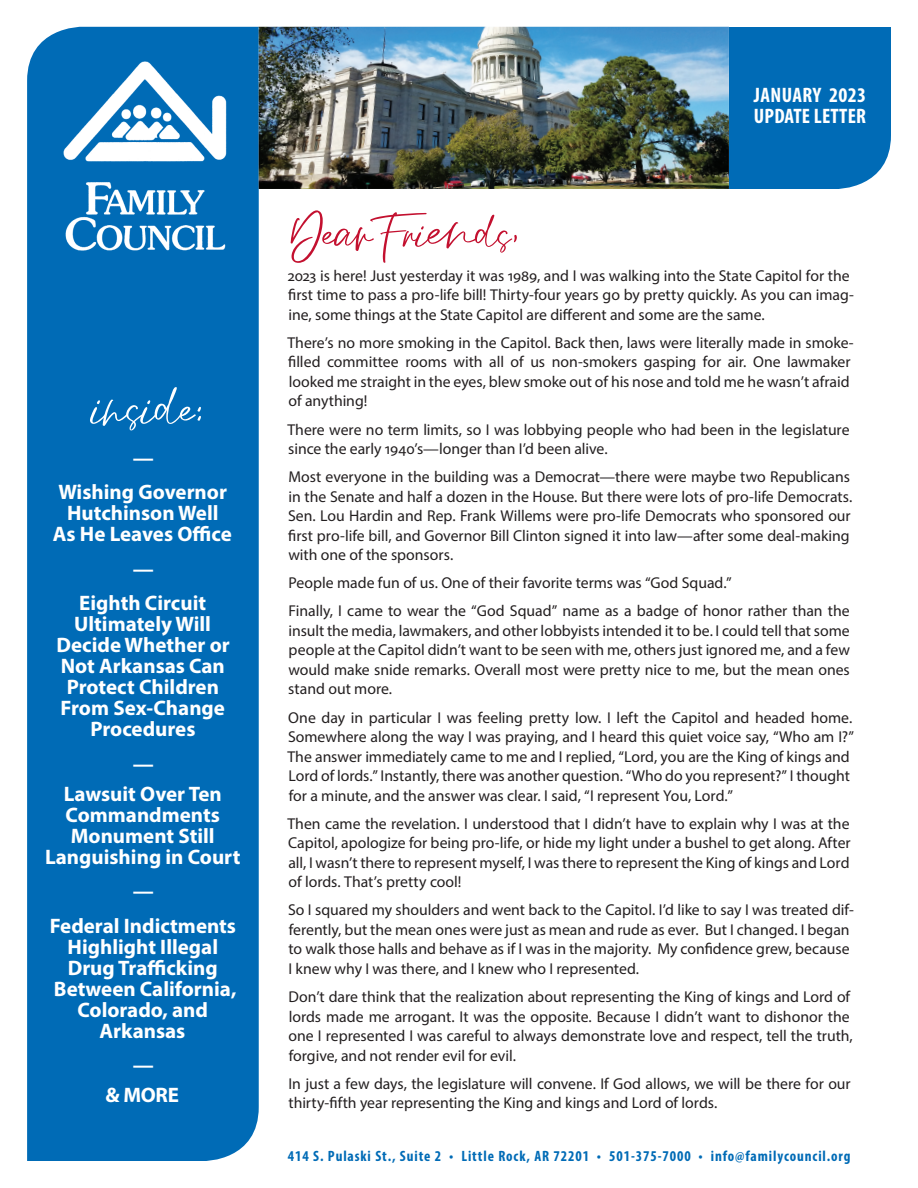
<style>
.page{position:relative;width:918px;height:1188px;background:#fff}
.page>*{position:absolute;margin:0;border:0;box-sizing:border-box;transform-origin:0 0}
.t1{font:60px "Strings";color:#fff}
.t2{font:52.5px "Strings";color:#c3102f}
.t3{font:700 21px/21px "Myriad Pro";color:#fff;text-align:center}
.t4{font:700 condensed 21px/21px "Myriad Pro";letter-spacing:.015em;color:#fff}
.t5{font:15.75px/19.5px "Myriad Pro";letter-spacing:-.005em;color:#231f20}
.t6{font:700 condensed 15px "Myriad Pro";letter-spacing:.06em;color:#006bb6}
</style>
<div class="page">
<div style="left:27px;top:27px;width:232px;height:1134px;background:#006bb6"></div>
<div style="left:729px;top:27px;width:162px;height:162px;background:#006bb6"></div>
<img style="left:43px;top:48px;width:200px;height:214px">
<img style="left:259px;top:27px;width:470px;height:162px">
<h1 class="t1" style="left:92px;top:373px;width:115px">inside:</h1>
<h3 class="t3" style="left:59px;top:440px;width:170px;line-height:34.5px">—<br>Wishing Governor</h3>
<h3 class="t3" style="left:53px;top:502px;width:181px">Hutchinson Well<br>As He Leaves Office</h3>
<h3 class="t3" style="left:79px;top:551px;width:128px;line-height:34.5px">—<br>Eighth Circuit</h3>
<h3 class="t3" style="left:57px;top:613px;width:175px">Ultimately Will<br>Decide Whether or<br>Not Arkansas Can<br>Protect Children<br>From Sex-Change<br>Procedures</h3>
<h3 class="t3" style="left:64px;top:748px;width:160px;line-height:29.7px">—<br>Lawsuit Over Ten</h3>
<h3 class="t3" style="left:45px;top:803px;width:197px">Commandments<br>Monument Still<br>Languishing in Court</h3>
<h3 class="t3" style="left:50px;top:873px;width:188px;line-height:34.5px">—<br>Federal Indictments</h3>
<h3 class="t3" style="left:54px;top:935px;width:184px">Highlight Illegal<br>Drug Trafficking<br>Between California,<br>Colorado, and<br>Arkansas</h3>
<h3 class="t3" style="left:106px;top:1049px;width:75px;line-height:29.7px">—<br>&amp; MORE</h3>
<h3 class="t4" style="left:754px;top:84px;width:114px">JANUARY 2023<br>UPDATE LETTER</h3>
<h2 class="t2" style="left:291px;top:203px;width:230px">Dear Friends,</h2>
<p class="t5" style="left:288px;top:265px;width:568px">2023 is here! Just yesterday it was 1989, and I was walking into the State Capitol for the first time to pass a pro-life bill! Thirty-four years go by pretty quickly. As you can imag&shy;ine, some things at the State Capitol are different and some are the same.</p>
<p class="t5" style="left:287px;top:333px;width:568px">There’s no more smoking in the Capitol. Back then, laws were literally made in smoke&shy;filled committee rooms with all of us non-smokers gasping for air. One lawmaker looked me straight in the eyes, blew smoke out of his nose and told me he wasn’t afraid of anything!</p>
<p class="t5" style="left:287px;top:419px;width:564px">There were no term limits, so I was lobbying people who had been in the legislature since the early 1940’s—longer than I’d been alive.</p>
<p class="t5" style="left:288px;top:467px;width:566px">Most everyone in the building was a Democrat—there were maybe two Republicans in the Senate and half a dozen in the House. But there were lots of pro-life Democrats.<br>Sen. Lou Hardin and Rep. Frank Willems were pro-life Democrats who sponsored our first pro-life bill, and Governor Bill Clinton signed it into law—after some deal-making with one of the sponsors.</p>
<p class="t5" style="left:289px;top:569px;width:563px;line-height:28.2px">People made fun of us. One of their favorite terms was “God Squad.”<br>Finally, I came to wear the “God Squad” name as a badge of honor rather than the</p>
<p class="t5" style="left:288px;top:621px;width:563px;text-align:justify">insult the media, lawmakers, and other lobbyists intended it to be. I could tell that some people at the Capitol didn’t want to be seen with me, others just ignored me, and a few would make snide remarks. Overall most were pretty nice to me, but the mean ones stand out more.</p>
<p class="t5" style="left:287px;top:707px;width:568px">One day in particular I was feeling pretty low. I left the Capitol and headed home.<br>Somewhere along the way I was praying, and I heard this quiet voice say, “Who am I?” The answer immediately came to me and I replied, “Lord, you are the King of kings and Lord of lords.” Instantly, there was another question. “Who do you represent?” I thought for a minute, and the answer was clear. I said, “I represent You, Lord.”</p>
<p class="t5" style="left:287px;top:813px;width:565px;text-align:justify">Then came the revelation. I understood that I didn’t have to explain why I was at the Capitol, apologize for being pro-life, or hide my light under a bushel to get along. After all, I wasn’t there to represent myself, I was there to represent the King of kings and Lord of lords. That’s pretty cool!</p>
<p class="t5" style="left:288px;top:900px;width:567px">So I squared my shoulders and went back to the Capitol. I’d like to say I was treated dif&shy;ferently, but the mean ones were just as mean and rude as ever. But I changed. I began to walk those halls and behave as if I was in the majority. My confidence grew, because I knew why I was there, and I knew who I represented.</p>
<p class="t5" style="left:288px;top:987px;width:566px">Don’t dare think that the realization about representing the King of kings and Lord of lords made me arrogant. It was the opposite. Because I didn’t want to dishonor the one I represented I was careful to always demonstrate love and respect, tell the truth, forgive, and not render evil for evil.</p>
<p class="t5" style="left:288px;top:1073px;width:564px">In just a few days, the legislature will convene. If God allows, we will be there for our thirty-fifth year representing the King and kings and Lord of lords.</p>
<p class="t6" style="left:288px;top:1146px;width:564px">414 S. Pulaski St., Suite 2 • Little Rock, AR 72201 • 501-375-7000 • info@familycouncil.org</p>
</div>
